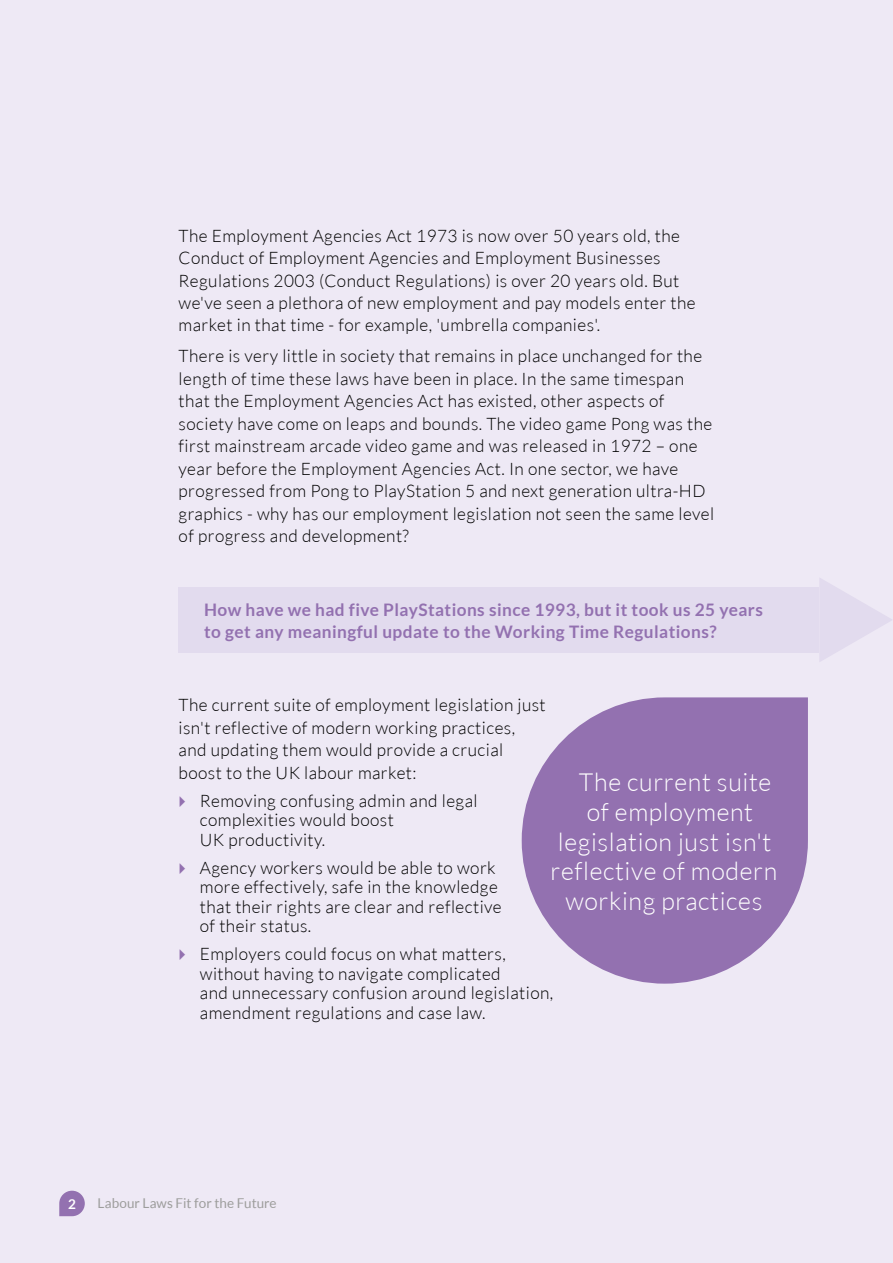
<style>
.page{position:relative;width:893px;height:1263px;background:#eee9f5}
.page>*{position:absolute;margin:0;border:0;box-sizing:border-box;transform-origin:0 0}
.t1{font:300 25.05px "Lato";letter-spacing:.025em;color:#fff}
.t2{font:300 17.25px/22.5px "Lato";letter-spacing:.025em;color:#000}
.t3{font:700 17.25px/22.5px "Lato";letter-spacing:.025em;color:#9371b0}
.t4{font:13.5px "Lato";color:#9d9d9c}
.t5{font:700 13.5px "Lato";color:#fff}
</style>
<div class="page">
<div style="left:179px;top:587px;width:640px;height:66px;background:#e2dbee"></div>
<svg style="left:820px;top:578px;width:72px;height:83px"></svg>
<svg style="left:59px;top:1191px;width:26px;height:25px"></svg>
<svg style="left:522px;top:697px;width:286px;height:287px;fill:#9371b0"></svg>
<p class="t2" style="left:179px;top:224px;width:519px">The Employment Agencies Act 1973 is now over 50 years old, the Conduct of Employment Agencies and Employment Businesses Regulations 2003 (Conduct Regulations) is over 20 years old. But we've seen a plethora of new employment and pay models enter the market in that time - for example, 'umbrella companies'.</p>
<p class="t2" style="left:179px;top:345px;width:537px">There is very little in society that remains in place unchanged for the length of time these laws have been in place. In the same timespan that the Employment Agencies Act has existed, other aspects of society have come on leaps and bounds. The video game Pong was the first mainstream arcade video game and was released in 1972 – one year before the Employment Agencies Act. In one sector, we have progressed from Pong to PlayStation 5 and next generation ultra-HD graphics - why has our employment legislation not seen the same level of progress and development?</p>
<p class="t3" style="left:204px;top:598px;width:560px">How have we had five PlayStations since 1993, but it took us 25 years to get any meaningful update to the Working Time Regulations?</p>
<p class="t2" style="left:179px;top:694px;width:369px">The current suite of employment legislation just isn't reflective of modern working practices, and updating them would provide a crucial boost to the UK labour market:</p>
<p class="t2" style="left:200px;top:791px;width:279px;line-height:19.5px">Removing confusing admin and legal complexities would boost<br>UK productivity.</p>
<p class="t2" style="left:200px;top:858px;width:303px;line-height:19.5px">Agency workers would be able to work more effectively, safe in the knowledge that their rights are clear and reflective of their status.</p>
<p class="t2" style="left:200px;top:944px;width:355px;line-height:19.5px">Employers could focus on what matters, without having to navigate complicated<br>and unnecessary confusion around legislation, amendment regulations and case law.</p>
<h1 class="t1" style="left:579px;top:769px;width:194px">The current suite</h1>
<h1 class="t1" style="left:587px;top:798px;width:168px">of employment</h1>
<h1 class="t1" style="left:558px;top:828px;width:215px">legislation just isn't</h1>
<h1 class="t1" style="left:550px;top:858px;width:228px">reflective of modern</h1>
<h1 class="t1" style="left:565px;top:888px;width:199px">working practices</h1>
<p class="t5" style="left:68px;top:1196px;width:9px">2</p>
<p class="t4" style="left:98px;top:1195px;width:181px">Labour Laws Fit for the Future</p>
</div>
